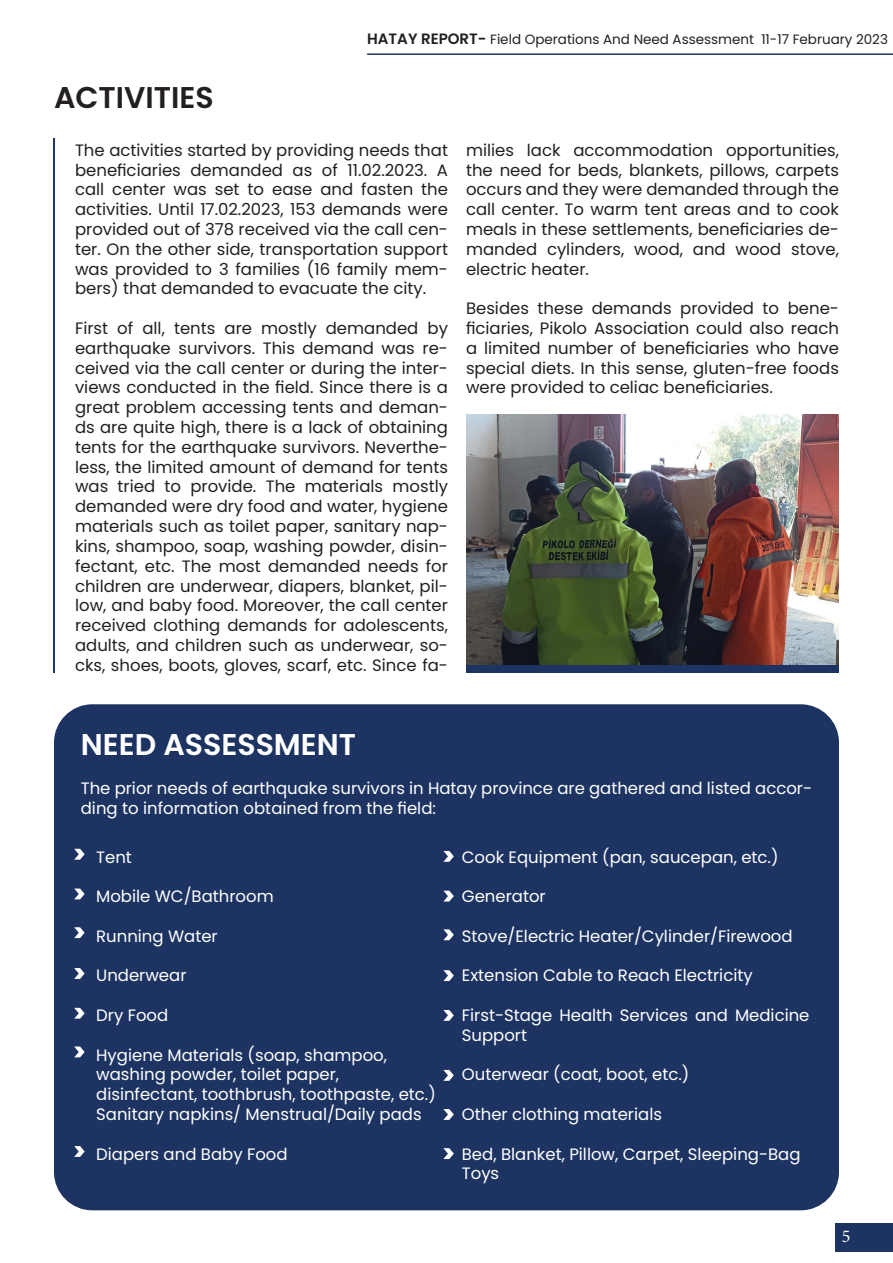
<style>
.page{position:relative;width:893px;height:1263px;background:#fff}
.page>*{position:absolute;margin:0;border:0;box-sizing:border-box;transform-origin:0 0}
.t1{font:600 30px "Poppins";color:#fff}
.t2{font:600 30px "Poppins";color:#231f20}
.t3{font:18px "Minion Pro";color:#fff}
.t4{font:16.5px/19.8px "Poppins";color:#231f20;text-align:justify}
.t5{font:16.5px/19.8px "Poppins";color:#fff}
.t6{font:13.5px "Poppins";color:#231f20}
.s1{font-weight:600;font-size:15px}
</style>
<div class="page">
<hr style="left:367px;top:53px;width:526px;height:2px;background:#1d3463">
<div style="left:836px;top:1223px;width:57px;height:29px;background:#1d3463"></div>
<div style="left:54px;top:704px;width:785px;height:506px;background:#1d3463;border-radius:38px"></div>
<svg style="left:74px;top:849px;width:11px;height:11px"></svg>
<svg style="left:74px;top:888px;width:11px;height:11px"></svg>
<svg style="left:74px;top:927px;width:11px;height:11px"></svg>
<svg style="left:74px;top:968px;width:11px;height:11px"></svg>
<svg style="left:74px;top:1008px;width:11px;height:11px"></svg>
<svg style="left:74px;top:1046px;width:11px;height:11px"></svg>
<svg style="left:74px;top:1146px;width:11px;height:11px"></svg>
<svg style="left:443px;top:851px;width:11px;height:11px"></svg>
<svg style="left:443px;top:891px;width:11px;height:10px"></svg>
<svg style="left:443px;top:929px;width:11px;height:11px"></svg>
<svg style="left:443px;top:970px;width:11px;height:11px"></svg>
<svg style="left:443px;top:1010px;width:11px;height:11px"></svg>
<svg style="left:443px;top:1070px;width:11px;height:11px"></svg>
<svg style="left:443px;top:1109px;width:11px;height:11px"></svg>
<svg style="left:443px;top:1148px;width:11px;height:11px"></svg>
<img style="left:466px;top:415px;width:373px;height:250px">
<div style="left:466px;top:665px;width:373px;height:8px;background:#1d3463"></div>
<hr style="left:53px;top:139px;width:2px;height:534px;background:#1d3463">
<p class="t6" style="left:367px;top:31px;width:522px"><span class="s1">HATAY REPORT-</span> Field Operations And Need Assessment 11-17 February 2023</p>
<p class="t2" style="left:54px;top:80px;width:161px">ACTIVITIES</p>
<p class="t4" style="left:75px;top:140px;width:374px">The activities started by providing needs that beneficiaries demanded as of 11.02.2023. A call center was set to ease and fasten the activities. Until 17.02.2023, 153 demands were provided out of 378 received via the call cen&shy;ter. On the other side, transportation support was provided to 3 families (16 family mem&shy;bers) that demanded to evacuate the city.</p>
<p class="t4" style="left:75px;top:318px;width:374px">First of all, tents are mostly demanded by earthquake survivors. This demand was re&shy;ceived via the call center or during the inter&shy;views conducted in the field. Since there is a great problem accessing tents and deman&shy;ds are quite high, there is a lack of obtaining tents for the earthquake survivors. Neverthe&shy;less, the limited amount of demand for tents was tried to provide. The materials mostly demanded were dry food and water, hygiene materials such as toilet paper, sanitary nap&shy;kins, shampoo, soap, washing powder, disin&shy;fectant, etc. The most demanded needs for children are underwear, diapers, blanket, pil&shy;low, and baby food. Moreover, the call center received clothing demands for adolescents, adults, and children such as underwear, so&shy;cks, shoes, boots, gloves, scarf, etc. Since fa-</p>
<p class="t4" style="left:466px;top:140px;width:374px">milies lack accommodation opportunities, the need for beds, blankets, pillows, carpets occurs and they were demanded through the call center. To warm tent areas and to cook meals in these settlements, beneficiaries de&shy;manded cylinders, wood, and wood stove, electric heater.</p>
<p class="t4" style="left:466px;top:299px;width:374px">Besides these demands provided to bene&shy;ficiaries, Pikolo Association could also reach a limited number of beneficiaries who have special diets. In this sense, gluten-free foods were provided to celiac beneficiaries.</p>
<p class="t1" style="left:81px;top:727px;width:277px">NEED ASSESSMENT</p>
<p class="t5" style="left:81px;top:778px;width:733px">The prior needs of earthquake survivors in Hatay province are gathered and listed accor&shy;ding to information obtained from the field:</p>
<p class="t5" style="left:96px;top:847px;width:37px">Tent</p>
<p class="t5" style="left:96px;top:886px;width:179px">Mobile WC/Bathroom</p>
<p class="t5" style="left:96px;top:926px;width:123px">Running Water</p>
<p class="t5" style="left:96px;top:966px;width:92px">Underwear</p>
<p class="t5" style="left:96px;top:1005px;width:74px">Dry Food</p>
<p class="t5" style="left:96px;top:1045px;width:292px">Hygiene Materials (soap, shampoo,</p>
<p class="t5" style="left:96px;top:1065px;width:244px">washing powder, toilet paper,</p>
<p class="t5" style="left:96px;top:1084px;width:341px">disinfectant, toothbrush, toothpaste, etc.)</p>
<p class="t5" style="left:96px;top:1104px;width:327px">Sanitary napkins/ Menstrual/Daily pads</p>
<p class="t5" style="left:96px;top:1144px;width:193px">Diapers and Baby Food</p>
<p class="t5" style="left:462px;top:847px;width:318px">Cook Equipment (pan, saucepan, etc.)</p>
<p class="t5" style="left:462px;top:886px;width:85px">Generator</p>
<p class="t5" style="left:462px;top:926px;width:332px">Stove/Electric Heater/Cylinder/Firewood</p>
<p class="t5" style="left:462px;top:966px;width:292px">Extension Cable to Reach Electricity</p>
<p class="t5" style="left:462px;top:1005px;width:349px">First-Stage Health Services and Medicine<br>Support</p>
<p class="t5" style="left:462px;top:1065px;width:229px">Outerwear (coat, boot, etc.)</p>
<p class="t5" style="left:462px;top:1104px;width:202px">Other clothing materials</p>
<p class="t5" style="left:462px;top:1144px;width:340px">Bed, Blanket, Pillow, Carpet, Sleeping-Bag</p>
<p class="t5" style="left:462px;top:1164px;width:39px">Toys</p>
<p class="t3" style="left:842px;top:1225px;width:10px">5</p>
</div>
